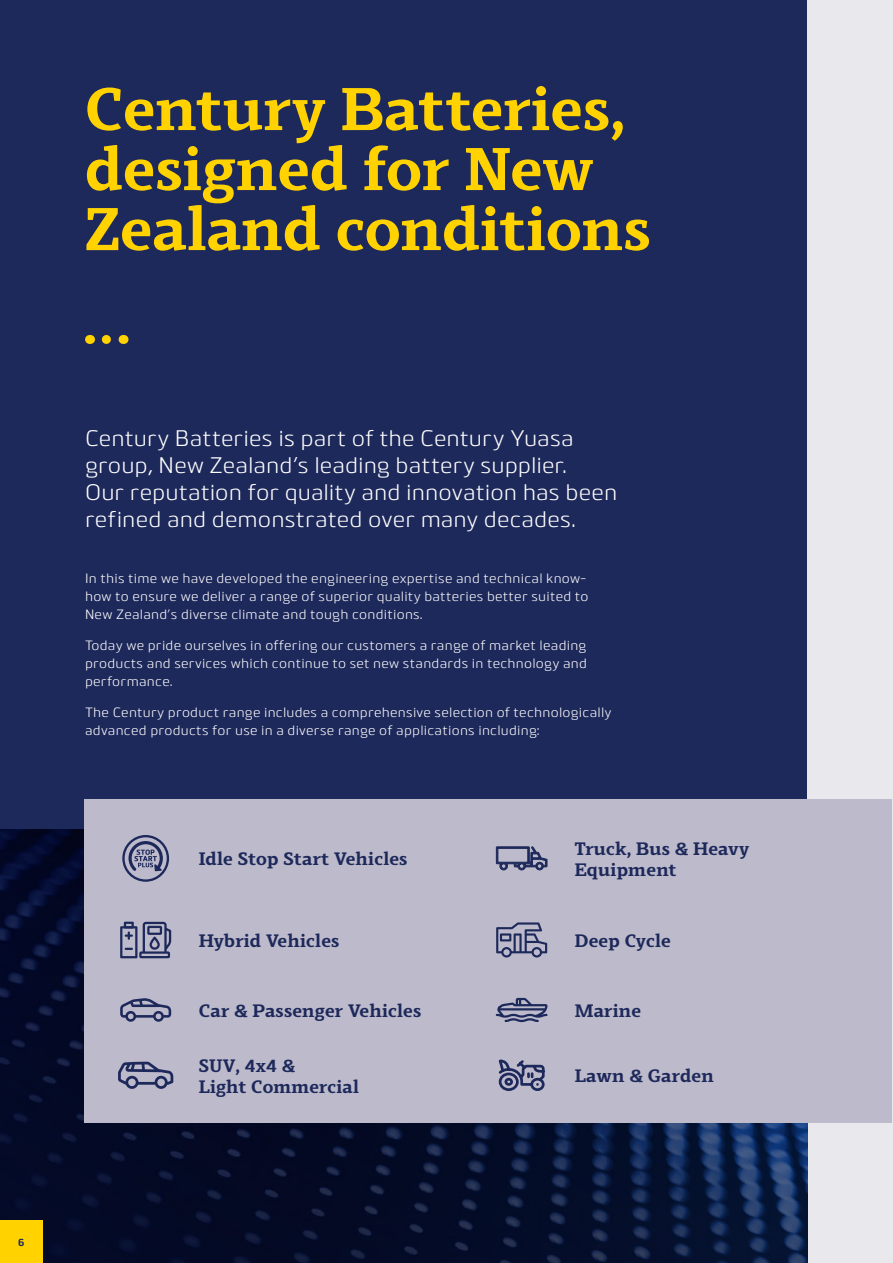
<style>
.page{position:relative;width:893px;height:1263px;background:#fff}
.page>*{position:absolute;margin:0;border:0;box-sizing:border-box;transform-origin:0 0}
.t1{font:700 60px/60px "Scharf";color:#ffd200}
.t2{font:22.5px/27px "Bitner";letter-spacing:.005em;color:#fff}
.t3{font:700 18px/21px "Scharf";letter-spacing:.01em;color:#1e295b}
.t4{font:13.5px/18px "Bitner";letter-spacing:.02em;color:#fff}
.t5{font:700 10.5px "Bitner";color:#1e295b}
</style>
<div class="page">
<div style="left:0;top:0;width:808px;height:835px;background:#1e295b"></div>
<div style="left:808px;top:0;width:85px;height:1263px;background:#e9e8ed"></div>
<img style="left:0;top:829px;width:808px;height:434px">
<div style="left:85px;top:799px;width:807px;height:323px;background:#bdbbcb"></div>
<svg style="left:106px;top:335px;width:5px;height:9px"></svg>
<div style="left:0;top:1220px;width:43px;height:43px;background:#ffd200"></div>
<svg style="left:122px;top:835px;width:47px;height:47px"></svg>
<svg style="left:120px;top:998px;width:51px;height:24px"></svg>
<svg style="left:120px;top:922px;width:51px;height:36px"></svg>
<svg style="left:118px;top:1061px;width:55px;height:28px"></svg>
<svg style="left:495px;top:846px;width:53px;height:25px"></svg>
<svg style="left:496px;top:922px;width:51px;height:35px"></svg>
<svg style="left:496px;top:998px;width:52px;height:24px"></svg>
<svg style="left:498px;top:1059px;width:47px;height:32px"></svg>
<h1 class="t1" style="left:85px;top:74px;width:567px">Century Batteries, designed for New<br>Zealand conditions</h1>
<p class="t5" style="left:18px;top:1234px;width:8px">6</p>
<h2 class="t2" style="left:85px;top:422px;width:534px">Century Batteries is part of the Century Yuasa group, New Zealand’s leading battery supplier.<br>Our reputation for quality and innovation has been refined and demonstrated over many decades.</h2>
<p class="t4" style="left:85px;top:568px;width:505px">In this time we have developed the engineering expertise and technical know&shy;how to ensure we deliver a range of superior quality batteries better suited to<br>New Zealand’s diverse climate and tough conditions.</p>
<p class="t4" style="left:85px;top:635px;width:503px;text-align:justify">Today we pride ourselves in offering our customers a range of market leading products and services which continue to set new standards in technology and performance.</p>
<p class="t4" style="left:85px;top:702px;width:528px">The Century product range includes a comprehensive selection of technologically advanced products for use in a diverse range of applications including:</p>
<h3 class="t3" style="left:199px;top:847px;width:210px">Idle Stop Start Vehicles</h3>
<h3 class="t3" style="left:199px;top:928px;width:142px">Hybrid Vehicles</h3>
<h3 class="t3" style="left:199px;top:998px;width:224px">Car &amp; Passenger Vehicles</h3>
<h3 class="t3" style="left:199px;top:1053px;width:162px">SUV, 4x4 &amp;<br>Light Commercial</h3>
<h3 class="t3" style="left:575px;top:836px;width:176px">Truck, Bus &amp; Heavy<br>Equipment</h3>
<h3 class="t3" style="left:575px;top:928px;width:98px">Deep Cycle</h3>
<h3 class="t3" style="left:575px;top:998px;width:68px">Marine</h3>
<h3 class="t3" style="left:575px;top:1064px;width:141px">Lawn &amp; Garden</h3>
</div>
